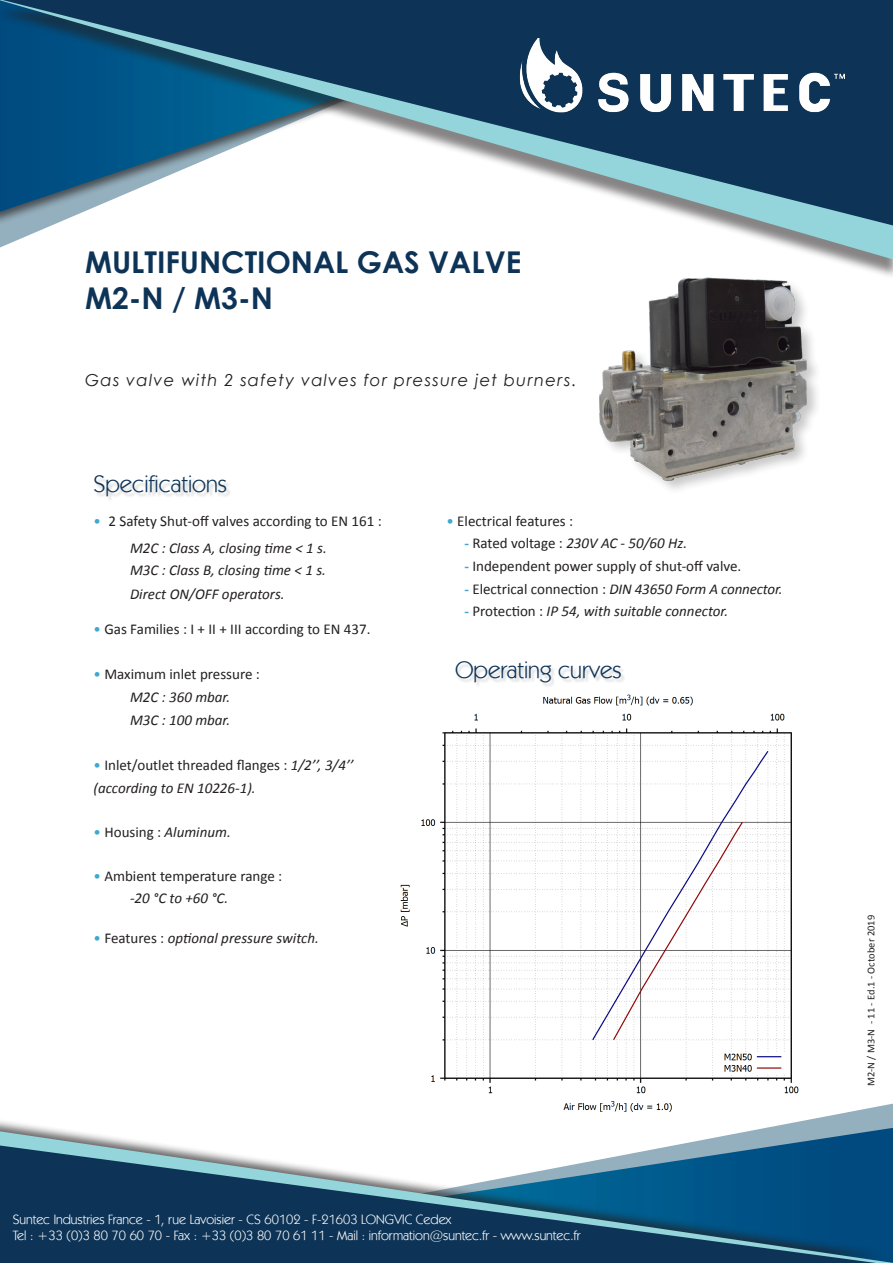
<style>
.page{position:relative;width:893px;height:1263px;background:#fff}
.page>*{position:absolute;margin:0;border:0;box-sizing:border-box;transform-origin:0 0}
.t1{font:700 30px/36px "Century Gothic";color:#0d3356}
.t2{font:24px "Kabel IT Cby BT";color:#0d3356}
.t3{font:italic 16.5px "Century Gothic";letter-spacing:.07em;color:#231f20}
.t4{font:italic 15px/23.2px "Calibri";color:#231f20;text-align:justify}
.t5{font:15px/22.5px "Calibri";color:#231f20}
.t6{font:13.5px/16.2px "Kabel IT Cby BT";color:#fff}
.t7{font:10.5px "Calibri";color:#231f20}
.s1{color:#3baace}
.s2{font-style:normal;color:#3baace}
.s3{font-style:normal}
.s4{font-style:italic}
.s5{font-weight:700;font-style:normal;color:#3baace}
.s6{font-weight:700;color:#3baace}
</style>
<div class="page">
<svg style="left:0;top:0;width:893px;height:259px"></svg>
<svg style="left:2px;top:0;width:891px;height:225px"></svg>
<svg style="left:823px;top:1103px;width:70px;height:25px"></svg>
<div style="left:0;top:1117px;width:886px;height:146px;background:#231f20;opacity:.69"></div>
<svg style="left:0;top:1131px;width:893px;height:132px"></svg>
<svg style="left:0;top:1145px;width:876px;height:118px;background:#356382"></svg>
<img style="left:511px;top:38px;width:333px;height:77px">
<img style="left:543px;top:217px;width:300px;height:273px">
<div style="left:95px;top:476px;width:137px;height:26px;background:#231f20;opacity:.2"></div>
<img style="left:400px;top:694px;width:399px;height:418px">
<div style="left:456px;top:662px;width:170px;height:25px;background:#231f20;opacity:.2"></div>
<p class="t1" style="left:85px;top:243px;width:438px">MULTIFUNCTIONAL GAS VALVE<br>M2-N / M3-N</p>
<p class="t3" style="left:85px;top:369px;width:493px">Gas valve with 2 safety valves for pressure jet burners.</p>
<p class="t2" style="left:94px;top:469px;width:135px">Specifications</p>
<p class="t5" style="left:94px;top:510px;width:290px"><span class="s1">•</span> 2 Safety Shut-off valves according to EN 161 :</p>
<p class="t4" style="left:130px;top:536px;width:198px;line-height:22.8px">M2C : Class A, closing time &lt; 1 s.<br>M3C : Class B, closing time &lt; 1 s.<br>Direct ON/OFF operators.</p>
<p class="t5" style="left:94px;top:618px;width:278px"><span class="s1">•</span> Gas Families : I + II + III according to EN 437.</p>
<p class="t4" style="left:94px;top:662px;width:168px;text-align:center"><span class="s2">•</span> <span class="s3">Maximum inlet pressure :<br></span>M2C : 360 mbar.<br>M3C : 100 mbar.</p>
<p class="t4" style="left:94px;top:753px;width:261px"><span class="s2">•</span> <span class="s3">Inlet/outlet threaded flanges :</span> 1/2’’, 3/4’’ (according to EN 10226-1).</p>
<p class="t4" style="left:94px;top:820px;width:139px"><span class="s2">•</span> <span class="s3">Housing :</span> Aluminum.</p>
<p class="t5" style="left:130px;top:864px;width:154px;text-indent:-36px"><span class="s1">•</span> Ambient temperature range : <span class="s4">-20 °C to +60 °C.</span></p>
<p class="t4" style="left:94px;top:926px;width:227px"><span class="s2">•</span> <span class="s3">Features :</span> optional pressure switch.</p>
<p class="t5" style="left:446px;top:510px;width:128px"><span class="s1">•</span> Electrical features :</p>
<p class="t4" style="left:464px;top:531px;width:224px"><span class="s5">-</span> <span class="s3">Rated voltage :</span> 230V AC - 50/60 Hz.</p>
<p class="t5" style="left:464px;top:555px;width:279px"><span class="s6">-</span> Independent power supply of shut-off valve.</p>
<p class="t4" style="left:464px;top:576px;width:320px"><span class="s5">-</span> <span class="s3">Electrical connection :</span> DIN 43650 Form A connector.</p>
<p class="t4" style="left:464px;top:599px;width:265px"><span class="s5">-</span> <span class="s3">Protection :</span> IP 54, with suitable connector.</p>
<p class="t2" style="left:455px;top:655px;width:168px">Operating curves</p>
<p class="t6" style="left:13px;top:1211px;width:569px">Suntec Industries France - 1, rue Lavoisier - CS 60102 - F-21603 LONGVIC Cedex<br>Tel : +33 (0)3 80 70 60 70 - Fax : +33 (0)3 80 70 61 11 - Mail : information@suntec.fr - www.suntec.fr</p>
<p class="t7" style="left:864px;top:1086px;width:173px;rotate:-90deg">M2-N / M3-N - 11 - Ed.1 - October 2019</p>
</div>
